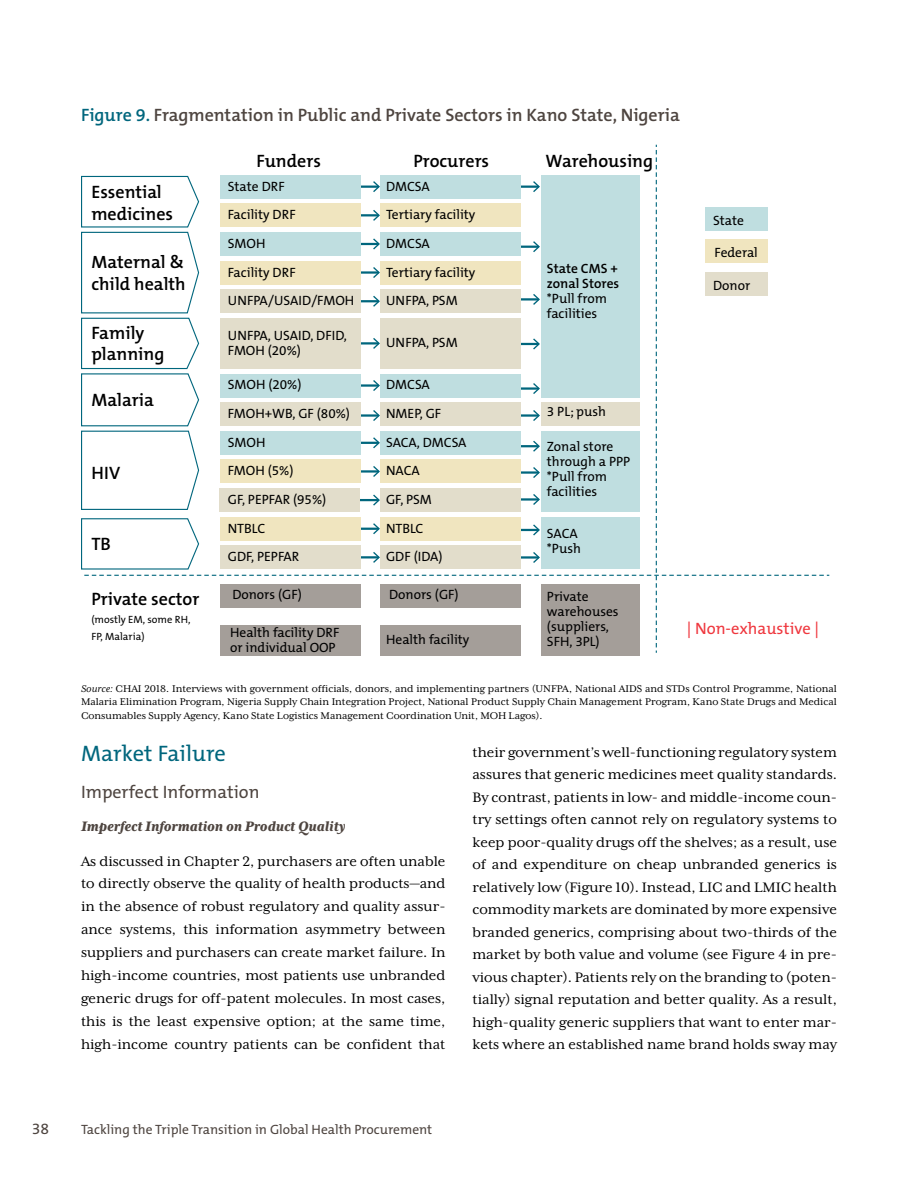
<style>
.page{position:relative;width:918px;height:1188px;background:#fff}
.page>*{position:absolute;margin:0;border:0;box-sizing:border-box;transform-origin:0 0}
._00-A-Head{font:22.5px "The Mix B5 Plain";color:#00667d}
.t1{font:600 18px/21.6px "The Mix B6";color:#000}
._00-Figure_title{font:600 18px "The Mix B6";color:#4e4540}
._00-B-Head{font:18px "The Mix B5 Plain";color:#4e4540}
.t2{font:600 17.85px/21.5px "The Mix B6";color:#000}
.t3{font:16.5px "The Mix B5 Plain";color:#ef373e}
._00-Text_No_indent{font:15.75px/22.5px "Mrs Eaves XL Serif OT";color:#000;text-align:justify}
._00-C_head{font:italic 800 15.75px "Mrs Eaves XL Serif Nar OT";color:#4e4540}
.t4{font:15.75px "The Mix B5 Plain";color:#4e4540}
.t5{font:13.5px/15px "The Mix B5 Plain";color:#000}
.t6{font:13.5px "The Mix B5 Plain";color:#4e4540}
.t7{font:600 13.5px/15px "The Mix B6";color:#000}
._00-Source_line{font:11.25px/13.5px "Mrs Eaves XL Serif OT";color:#000;text-align:justify}
.t8{font:10.5px/17.2px "The Mix B5 Plain";color:#000}
.s1{color:#00667d}
.s2{font-family:"The Mix B5 Plain";font-weight:400}
.s3{font-style:italic}
</style>
<div class="page">
<div style="left:541px;top:584px;width:99px;height:72px;background:#a49e99"></div>
<svg style="left:81px;top:175px;width:3px;height:395px"></svg>
<div style="left:220px;top:625px;width:141px;height:31px;background:#a49e99"></div>
<div style="left:381px;top:625px;width:140px;height:31px;background:#a49e99"></div>
<svg style="left:84px;top:145px;width:745px;height:508px"></svg>
<p class="_00-Figure_title" style="left:81px;top:106px;width:600px"><span class="s1">Figure 9.</span> Fragmentation in Public and Private Sectors in Kano State, Nigeria</p>
<p class="t1" style="left:91px;top:182px;width:83px">Essential medicines</p>
<p class="t2" style="left:91px;top:252px;width:96px">Maternal &amp; child health</p>
<p class="t1" style="left:91px;top:322px;width:74px">Family planning</p>
<p class="t1" style="left:91px;top:389px;width:64px">Malaria</p>
<p class="t1" style="left:91px;top:463px;width:30px">HIV</p>
<p class="t1" style="left:91px;top:534px;width:21px">TB</p>
<p class="t1" style="left:91px;top:589px;width:110px">Private sector</p>
<p class="t8" style="left:91px;top:611px;width:100px">(mostly EM, some RH,<br>FP, Malaria)</p>
<p class="t1" style="left:256px;top:151px;width:66px">Funders</p>
<p class="t1" style="left:413px;top:151px;width:77px">Procurers</p>
<p class="t1" style="left:546px;top:151px;width:109px">Warehousing</p>
<p class="t5" style="left:228px;top:179px;width:58px">State DRF</p>
<p class="t5" style="left:386px;top:179px;width:45px">DMCSA</p>
<p class="t5" style="left:228px;top:208px;width:69px">Facility DRF</p>
<p class="t5" style="left:386px;top:208px;width:91px">Tertiary facility</p>
<p class="t5" style="left:228px;top:236px;width:39px">SMOH</p>
<p class="t5" style="left:386px;top:236px;width:45px">DMCSA</p>
<p class="t5" style="left:228px;top:265px;width:69px">Facility DRF</p>
<p class="t5" style="left:386px;top:265px;width:91px">Tertiary facility</p>
<p class="t5" style="left:228px;top:294px;width:128px">UNFPA/USAID/FMOH</p>
<p class="t5" style="left:386px;top:294px;width:73px">UNFPA, PSM</p>
<p class="t5" style="left:386px;top:336px;width:73px">UNFPA, PSM</p>
<p class="t5" style="left:228px;top:328px;width:121px">UNFPA, USAID, DFID,<br>FMOH (20%)</p>
<p class="t5" style="left:228px;top:378px;width:75px">SMOH (20%)</p>
<p class="t5" style="left:386px;top:378px;width:45px">DMCSA</p>
<p class="t7" style="left:547px;top:261px;width:74px">State CMS + zonal Stores <span class="s2">*Pull from facilities</span></p>
<p class="t5" style="left:713px;top:213px;width:32px">State</p>
<p class="t5" style="left:715px;top:246px;width:45px">Federal</p>
<p class="t5" style="left:713px;top:278px;width:39px">Donor</p>
<p class="t5" style="left:547px;top:404px;width:61px">3 PL; push</p>
<p class="t5" style="left:547px;top:440px;width:85px">Zonal store through a PPP *Pull from facilities</p>
<p class="t5" style="left:547px;top:527px;width:36px">SACA *Push</p>
<p class="t5" style="left:228px;top:406px;width:124px">FMOH+WB, GF (80%)</p>
<p class="t5" style="left:386px;top:406px;width:57px">NMEP, GF</p>
<p class="t5" style="left:228px;top:435px;width:39px">SMOH</p>
<p class="t5" style="left:386px;top:435px;width:82px">SACA, DMCSA</p>
<p class="t5" style="left:228px;top:464px;width:67px">FMOH (5%)</p>
<p class="t5" style="left:386px;top:464px;width:35px">NACA</p>
<p class="t5" style="left:228px;top:492px;width:100px">GF, PEPFAR (95%)</p>
<p class="t5" style="left:386px;top:492px;width:47px">GF, PSM</p>
<p class="t5" style="left:228px;top:521px;width:39px">NTBLC</p>
<p class="t5" style="left:386px;top:521px;width:39px">NTBLC</p>
<p class="t5" style="left:228px;top:550px;width:73px">GDF, PEPFAR</p>
<p class="t5" style="left:386px;top:550px;width:58px">GDF (IDA)</p>
<p class="t5" style="left:232px;top:588px;width:71px">Donors (GF)</p>
<p class="t5" style="left:386px;top:633px;width:85px">Health facility</p>
<p class="t5" style="left:389px;top:588px;width:71px">Donors (GF)</p>
<p class="t5" style="left:547px;top:590px;width:73px">Private warehouses (suppliers,<br>SFH, 3PL)</p>
<p class="t5" style="left:230px;top:625px;width:111px">Health facility DRF or individual OOP</p>
<p class="t3" style="left:687px;top:620px;width:134px">| Non-exhaustive |</p>
<p class="_00-Source_line" style="left:81px;top:681px;width:757px"><span class="s3">Source:</span> CHAI 2018. Interviews with government officials, donors, and implementing partners (UNFPA, National AIDS and STDs Control Programme, National Malaria Elimination Program, Nigeria Supply Chain Integration Project, National Product Supply Chain Management Program, Kano State Drugs and Medical Consumables Supply Agency, Kano State Logistics Management Coordination Unit, MOH Lagos).</p>
<p class="_00-A-Head" style="left:81px;top:741px;width:146px">Market Failure</p>
<p class="_00-B-Head" style="left:81px;top:782px;width:180px">Imperfect Information</p>
<p class="_00-C_head" style="left:81px;top:819px;width:266px">Imperfect Information on Product Quality</p>
<p class="_00-Text_No_indent" style="left:81px;top:849px;width:366px;line-height:23px">As discussed in Chapter 2, purchasers are often unable to directly observe the quality of health products—and in the absence of robust regulatory and quality assur&shy;ance systems, this information asymmetry between suppliers and purchasers can create market failure. In high-income countries, most patients use unbranded generic drugs for off-patent molecules. In most cases, this is the least expensive option; at the same time, high-income country patients can be confident that</p>
<p class="_00-Text_No_indent" style="left:472px;top:741px;width:366px">their government’s well-functioning regulatory system assures that generic medicines meet quality standards.<br>By contrast, patients in low- and middle-income coun&shy;try settings often cannot rely on regulatory systems to keep poor-quality drugs off the shelves; as a result, use of and expenditure on cheap unbranded generics is relatively low (Figure 10). Instead, LIC and LMIC health commodity markets are dominated by more expensive branded generics, comprising about two-thirds of the market by both value and volume (see Figure 4 in pre&shy;vious chapter). Patients rely on the branding to (poten&shy;tially) signal reputation and better quality. As a result, high-quality generic suppliers that want to enter mar&shy;kets where an established name brand holds sway may</p>
<p class="t4" style="left:32px;top:1120px;width:19px">38</p>
<p class="t6" style="left:81px;top:1122px;width:353px">Tackling the Triple Transition in Global Health Procurement</p>
</div>
